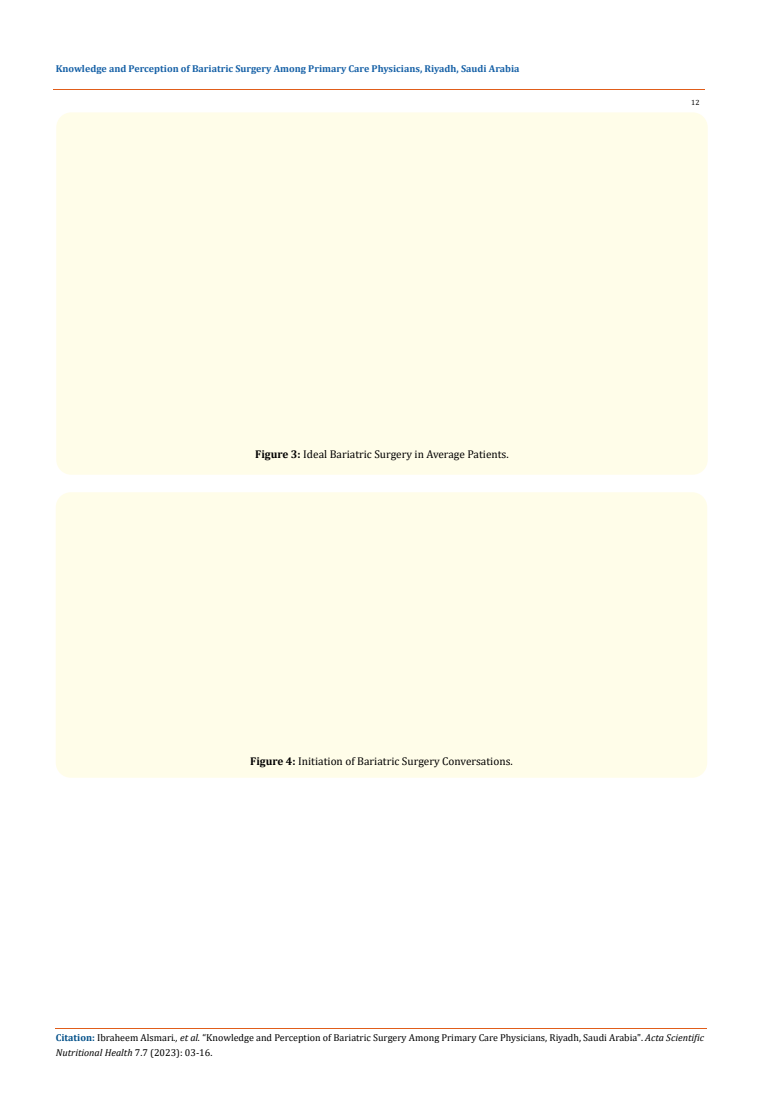
<style>
.page{position:relative;width:764px;height:1110px;background:#fff}
.page>*{position:absolute;margin:0;border:0;box-sizing:border-box;transform-origin:0 0}
.t1{font:11.25px "Cambria";color:#000}
.t2{font:10px/15px "Cambria";color:#000}
.t3{font:700 10px "Cambria";color:#1560a6}
.t4{font:7.5px "Cambria";color:#000}
.s1{font-weight:700}
.s2{font-weight:700;color:#035089}
.s3{font-style:italic}
</style>
<div class="page">
<div style="left:56px;top:112px;width:652px;height:363px;background:#fffde9;border-radius:15px"></div>
<div style="left:56px;top:492px;width:651px;height:286px;background:#fffde9;border-radius:15px"></div>
<hr style="left:53px;top:90px;width:651px;height:1px;background:#e05d1a">
<hr style="left:56px;top:1029px;width:651px;height:1px;background:#e05d1a">
<p class="t3" style="left:56px;top:61px;width:465px">Knowledge and Perception of Bariatric Surgery Among Primary Care Physicians, Riyadh, Saudi Arabia</p>
<p class="t1" style="left:255px;top:448px;width:255px"><span class="s1">Figure 3:</span> Ideal Bariatric Surgery in Average Patients.</p>
<p class="t1" style="left:250px;top:754px;width:264px"><span class="s1">Figure 4:</span> Initiation of Bariatric Surgery Conversations.</p>
<p class="t4" style="left:691px;top:98px;width:10px">12</p>
<p class="t2" style="left:56px;top:1030px;width:650px"><span class="s2">Citation:</span> Ibraheem Alsmari<span class="s3">., et al.</span> “Knowledge and Perception of Bariatric Surgery Among Primary Care Physicians, Riyadh, Saudi Arabia". <span class="s3">Acta Scientific<br>Nutritional Health</span> 7.7 (2023): 03-16.</p>
</div>
